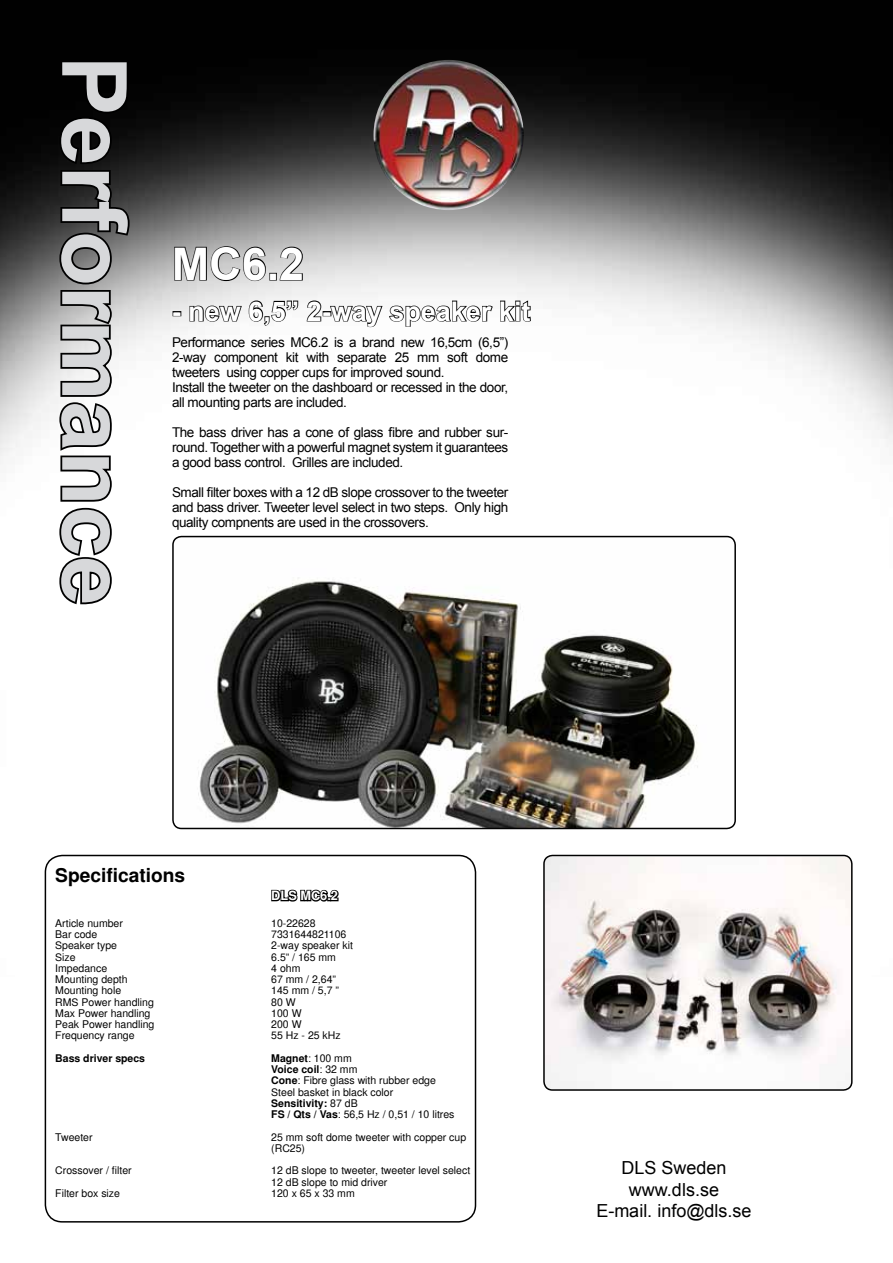
<style>
.page{position:relative;width:893px;height:1263px;background:#fff}
.page>*{position:absolute;margin:0;border:0;box-sizing:border-box;transform-origin:0 0}
.t1{font:700 90px "Arial";color:#d7d8da}
.t2{font:700 45px "Arial";color:#fff}
.t3{font:700 27px "Arial";color:#fff}
.t4{font:700 19.2px "Helvetica";color:#000}
.t5{font:18px/21.6px "Arial";color:#000;text-align:center}
.t6{font:13.5px/15px "Arial";letter-spacing:-.03em;color:#000;text-align:justify}
.t7{font:700 12.75px "Helvetica";color:#fff}
.t8{font:10.5px/11.2px "Helvetica";color:#000}
.t9{font:700 10.5px "Helvetica";color:#000}
.s1{font-weight:700}
</style>
<div class="page">
<img style="left:0;top:0;width:893px;height:977px">
<img style="left:173px;top:536px;width:562px;height:292px">
<div style="left:172px;top:536px;width:564px;height:293px;border:2px solid #000;border-radius:9px"></div>
<svg style="left:57px;top:59px;width:74px;height:548px"></svg>
<svg style="left:173px;top:242px;width:94px;height:40px"></svg>
<div style="left:269px;top:273px;width:8px;height:7px;border:2px solid #000"></div>
<svg style="left:279px;top:246px;width:25px;height:35px"></svg>
<div style="left:173px;top:311px;width:8px;height:5px;border:2px solid #000"></div>
<svg style="left:189px;top:300px;width:110px;height:27px"></svg>
<svg style="left:306px;top:300px;width:16px;height:22px"></svg>
<div style="left:323px;top:311px;width:8px;height:5px;border:2px solid #000"></div>
<svg style="left:329px;top:299px;width:203px;height:29px"></svg>
<svg style="left:270px;top:874px;width:70px;height:35px"></svg>
<div style="left:45px;top:855px;width:431px;height:367px;border:2px solid #000;border-radius:17px"></div>
<img style="left:544px;top:857px;width:308px;height:231px">
<div style="left:543px;top:855px;width:310px;height:236px;border:2px solid #000;border-radius:9px"></div>
<img style="left:373px;top:60px;width:151px;height:150px;border-radius:75px">
<h1 class="t1" style="left:154px;top:56px;width:552px;rotate:90deg">Performance</h1>
<h2 class="t2" style="left:172px;top:234px;width:134px">MC6.2</h2>
<h3 class="t3" style="left:172px;top:293px;width:360px">- new 6,5” 2-way speaker kit</h3>
<p class="t6" style="left:172px;top:335px;width:338px;text-align:left">Performance series MC6.2 is a brand new 16,5cm (6,5”)<br>2-way component kit with separate 25 mm soft dome tweeters using copper cups for improved sound.<br>Install the tweeter on the dashboard or recessed in the door, all mounting parts are included.</p>
<p class="t6" style="left:172px;top:425px;width:338px">The bass driver has a cone of glass fibre and rubber sur&shy;round. Together with a powerful magnet system it guarantees a good bass control. Grilles are included.</p>
<p class="t6" style="left:172px;top:485px;width:338px">Small filter boxes with a 12 dB slope crossover to the tweeter and bass driver. Tweeter level select in two steps. Only high quality compnents are used in the crossovers.</p>
<h3 class="t4" style="left:55px;top:864px;width:131px">Specifications</h3>
<p class="t7" style="left:271px;top:888px;width:68px">DLS MC6.2</p>
<p class="t8" style="left:55px;top:917px;width:69px">Article number</p>
<p class="t8" style="left:271px;top:917px;width:46px">10-22628</p>
<p class="t8" style="left:55px;top:929px;width:44px">Bar code</p>
<p class="t8" style="left:271px;top:929px;width:77px">7331644821106</p>
<p class="t8" style="left:55px;top:940px;width:63px">Speaker type</p>
<p class="t8" style="left:271px;top:940px;width:83px">2-way speaker kit</p>
<p class="t8" style="left:55px;top:951px;width:22px">Size</p>
<p class="t8" style="left:271px;top:951px;width:66px">6.5” / 165 mm</p>
<p class="t8" style="left:55px;top:962px;width:53px">Impedance</p>
<p class="t8" style="left:271px;top:962px;width:31px">4 ohm</p>
<p class="t8" style="left:55px;top:974px;width:74px">Mounting depth</p>
<p class="t8" style="left:271px;top:974px;width:66px">67 mm / 2,64”</p>
<p class="t8" style="left:55px;top:985px;width:67px">Mounting hole</p>
<p class="t8" style="left:271px;top:985px;width:69px">145 mm / 5,7 ”</p>
<p class="t8" style="left:55px;top:996px;width:100px">RMS Power handling</p>
<p class="t8" style="left:271px;top:996px;width:26px">80 W</p>
<p class="t8" style="left:55px;top:1007px;width:97px">Max Power handling</p>
<p class="t8" style="left:271px;top:1007px;width:32px">100 W</p>
<p class="t8" style="left:55px;top:1019px;width:101px">Peak Power handling</p>
<p class="t8" style="left:271px;top:1019px;width:32px">200 W</p>
<p class="t8" style="left:55px;top:1030px;width:81px">Frequency range</p>
<p class="t8" style="left:271px;top:1030px;width:71px">55 Hz - 25 kHz</p>
<p class="t9" style="left:55px;top:1052px;width:91px">Bass driver specs</p>
<p class="t8" style="left:271px;top:1052px;width:185px"><span class="s1">Magnet</span>: 100 mm<br><span class="s1">Voice coil</span>: 32 mm<br><span class="s1">Cone</span>: Fibre glass with rubber edge<br>Steel basket in black color<br><span class="s1">Sensitivity:</span> 87 dB<br><span class="s1">FS / Qts / Vas</span>: 56,5 Hz / 0,51 / 10 litres</p>
<p class="t8" style="left:55px;top:1131px;width:39px">Tweeter</p>
<p class="t8" style="left:271px;top:1131px;width:196px">25 mm soft dome tweeter with copper cup (RC25)</p>
<p class="t8" style="left:55px;top:1165px;width:78px">Crossover / filter</p>
<p class="t8" style="left:271px;top:1165px;width:201px">12 dB slope to tweeter, tweeter level select<br>12 dB slope to mid driver</p>
<p class="t8" style="left:55px;top:1187px;width:66px">Filter box size</p>
<p class="t8" style="left:271px;top:1187px;width:85px">120 x 65 x 33 mm</p>
<h3 class="t5" style="left:596px;top:1157px;width:157px">DLS Sweden www.dls.se<br>E-mail. info@dls.se</h3>
</div>
